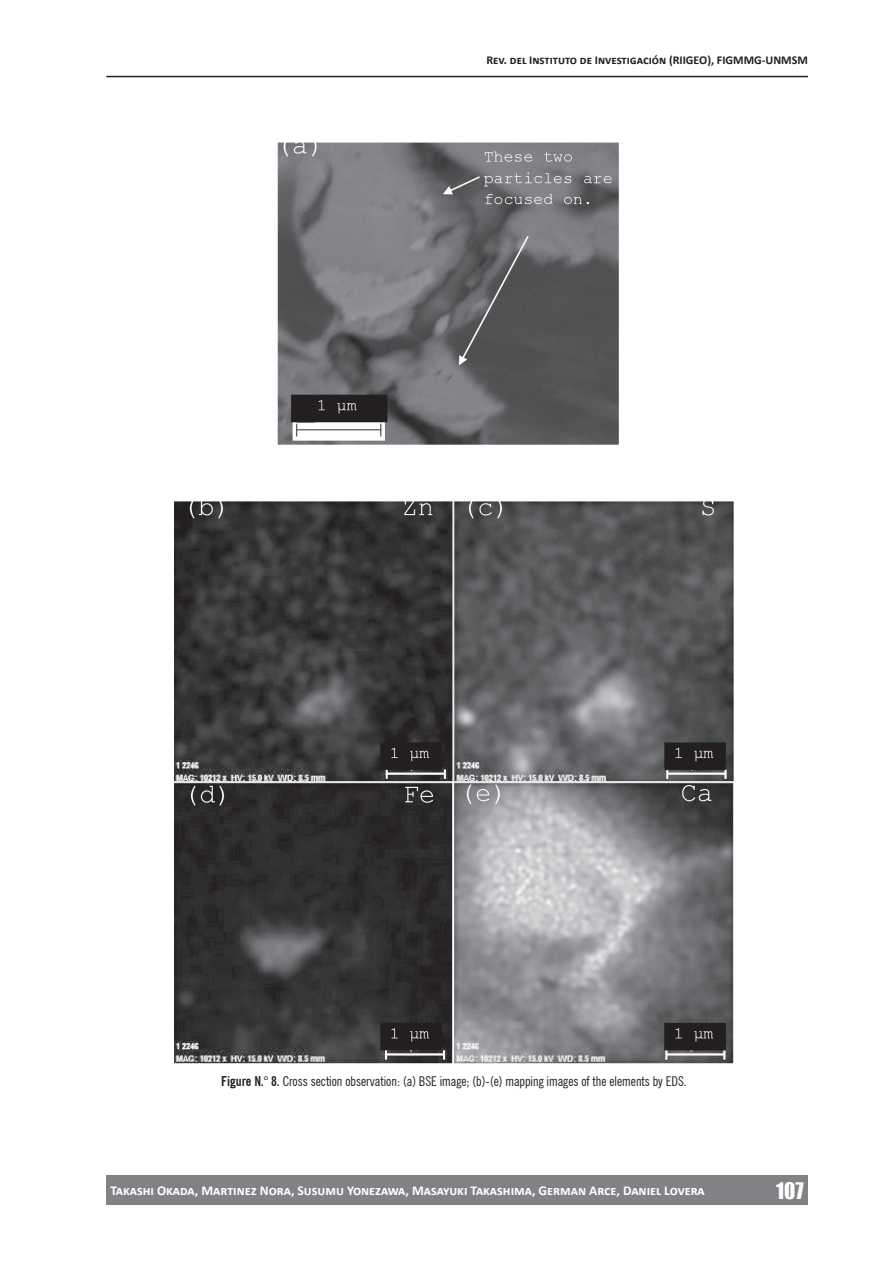
<style>
.page{position:relative;width:893px;height:1263px;background:#fff}
.page>*{position:absolute;margin:0;border:0;box-sizing:border-box;transform-origin:0 0}
.t1{font:21px "Impact";color:#fff}
.t2{font:condensed 13.5px "News Gothic BT";color:#231f20}
.t3{font:700 13.5px "Calibri";color:#fff}
.t4{font:700 12px "Calibri";color:#231f20}
.s1{font-weight:700}
</style>
<div class="page">
<div style="left:106px;top:1175px;width:702px;height:30px;background:#808285"></div>
<hr style="left:106px;top:76px;width:702px;height:1px;background:#231f20">
<img style="left:174px;top:142px;width:559px;height:922px">
<p class="t4" style="left:487px;top:51px;width:323px">Rev. del Instituto de Investigación (RIIGEO), FIGMMG-UNMSM</p>
<p class="t2" style="left:221px;top:1073px;width:467px"><span class="s1">Figure N.° 8.</span> Cross section observation: (a) BSE image; (b)-(e) mapping images of the elements by EDS.</p>
<p class="t3" style="left:111px;top:1181px;width:596px">Takashi Okada, Martinez Nora, Susumu Yonezawa, Masayuki Takashima, German Arce, Daniel Lovera</p>
<h1 class="t1" style="left:776px;top:1174px;width:29px">107</h1>
</div>
